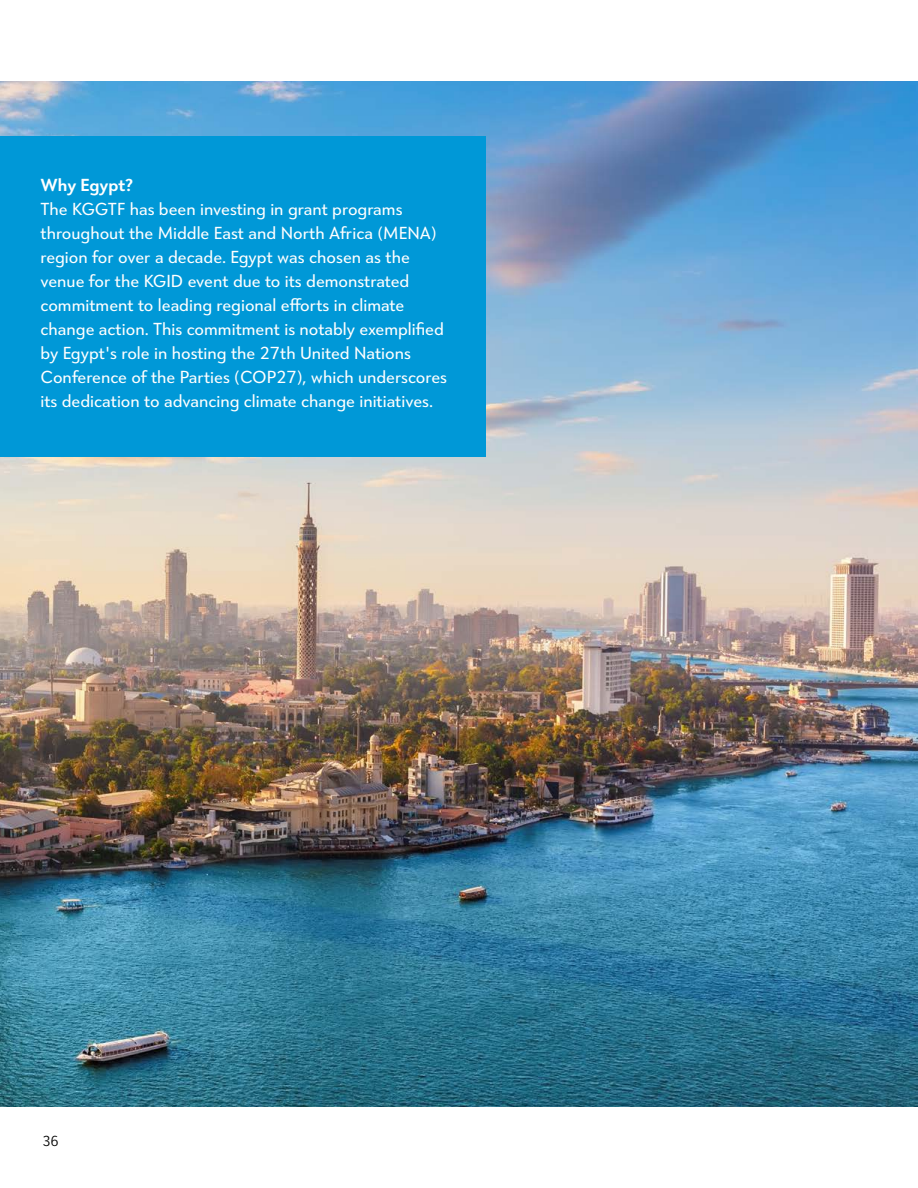
<style>
.page{position:relative;width:918px;height:1188px;background:#fff}
.page>*{position:absolute;margin:0;border:0;box-sizing:border-box;transform-origin:0 0}
.t1{font:18px/24px "Tangent";color:#fff}
.t2{font:600 18px "Tangent";color:#fff}
.t3{font:300 15px "Tangent";color:#000}
</style>
<div class="page">
<img style="left:0;top:81px;width:918px;height:1026px">
<div style="left:0;top:136px;width:486px;height:320px;background:#0098d7"></div>
<p class="t2" style="left:40px;top:172px;width:94px">Why Egypt?</p>
<p class="t1" style="left:40px;top:197px;width:408px">The KGGTF has been investing in grant programs throughout the Middle East and North Africa (MENA) region for over a decade. Egypt was chosen as the venue for the KGID event due to its demonstrated commitment to leading regional efforts in climate change action. This commitment is notably exemplified by Egypt's role in hosting the 27th United Nations Conference of the Parties (COP27), which underscores its dedication to advancing climate change initiatives.</p>
<p class="t3" style="left:42px;top:1131px;width:18px">36</p>
</div>
